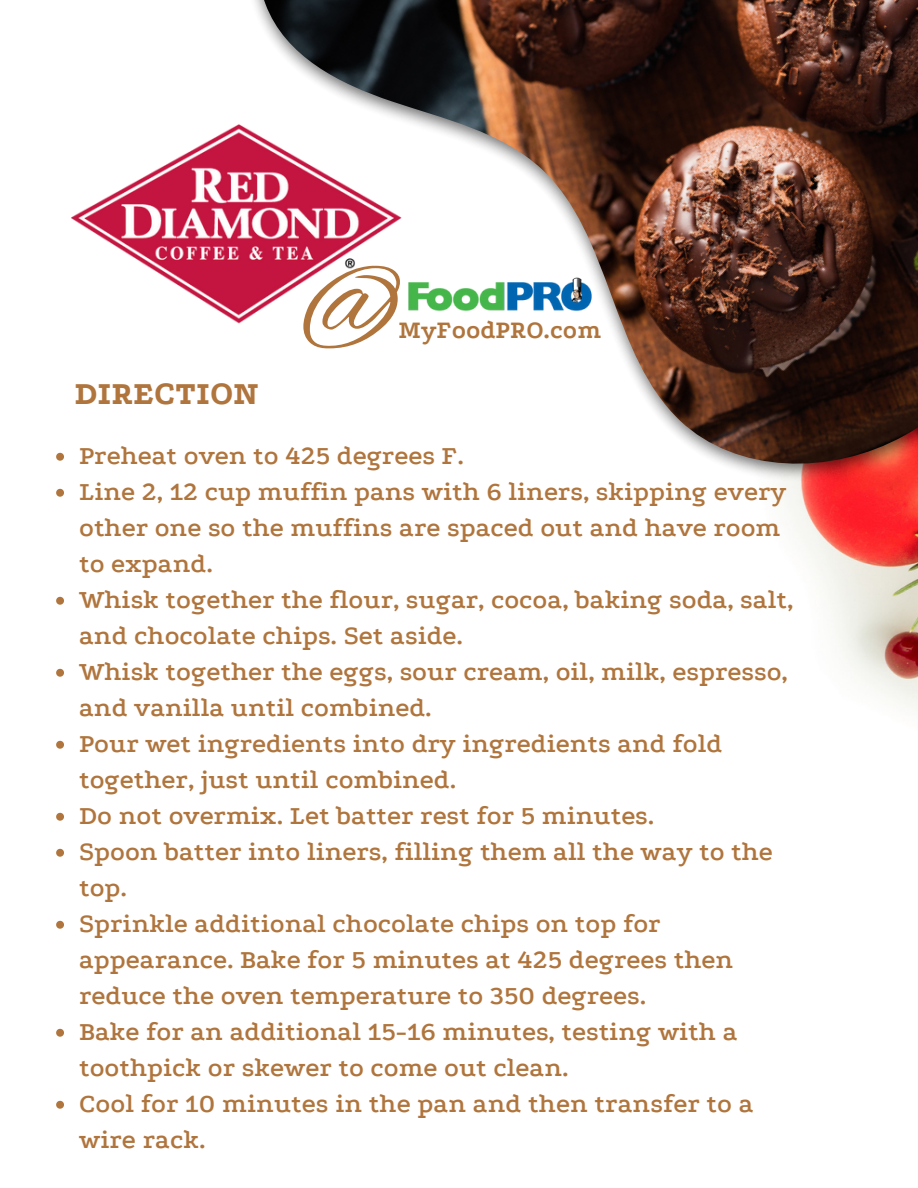
<style>
.page{position:relative;width:918px;height:1188px;background:#fff}
.page>*{position:absolute;margin:0;border:0;box-sizing:border-box;transform-origin:0 0}
.t1{font:119.7px "Alex Brush";color:#b0753d}
.t2{font:800 34.2px "Podkova";color:#b0753d}
.t3{font:600 27.45px/36px "Podkova";color:#b0753d}
.t4{font:700 25.95px "Podkova";color:#b0753d}
</style>
<div class="page">
<img style="left:59px;top:452px;width:859px;height:649px">
<img style="left:71px;top:172px;width:81px;height:97px">
<img style="left:152px;top:124px;width:766px;height:451px">
<img style="left:251px;top:0;width:667px;height:477px">
<img style="left:403px;top:277px;width:194px;height:38px">
<svg style="left:56px;top:453px;width:8px;height:8px"></svg>
<svg style="left:56px;top:489px;width:8px;height:8px"></svg>
<svg style="left:56px;top:597px;width:8px;height:8px"></svg>
<svg style="left:56px;top:669px;width:8px;height:8px"></svg>
<svg style="left:56px;top:741px;width:8px;height:8px"></svg>
<svg style="left:56px;top:813px;width:8px;height:8px"></svg>
<svg style="left:56px;top:849px;width:8px;height:8px"></svg>
<svg style="left:56px;top:921px;width:8px;height:8px"></svg>
<svg style="left:56px;top:1029px;width:8px;height:8px"></svg>
<svg style="left:56px;top:1101px;width:8px;height:8px"></svg>
<p class="t2" style="left:74px;top:375px;width:186px">DIRECTION</p>
<p class="t1" style="left:302px;top:253px;width:102px">@</p>
<p class="t4" style="left:399px;top:315px;width:204px">MyFoodPRO.com</p>
<p class="t3" style="left:79px;top:438px;width:386px">Preheat oven to 425 degrees F.</p>
<p class="t3" style="left:79px;top:474px;width:709px">Line 2, 12 cup muffin pans with 6 liners, skipping every other one so the muffins are spaced out and have room to expand.</p>
<p class="t3" style="left:79px;top:582px;width:716px">Whisk together the flour, sugar, cocoa, baking soda, salt, and chocolate chips. Set aside.</p>
<p class="t3" style="left:79px;top:654px;width:710px">Whisk together the eggs, sour cream, oil, milk, espresso, and vanilla until combined.</p>
<p class="t3" style="left:79px;top:726px;width:645px">Pour wet ingredients into dry ingredients and fold together, just until combined.</p>
<p class="t3" style="left:79px;top:798px;width:577px">Do not overmix. Let batter rest for 5 minutes.</p>
<p class="t3" style="left:79px;top:834px;width:695px">Spoon batter into liners, filling them all the way to the top.</p>
<p class="t3" style="left:79px;top:906px;width:656px">Sprinkle additional chocolate chips on top for appearance. Bake for 5 minutes at 425 degrees then reduce the oven temperature to 350 degrees.</p>
<p class="t3" style="left:79px;top:1014px;width:660px">Bake for an additional 15-16 minutes, testing with a toothpick or skewer to come out clean.</p>
<p class="t3" style="left:79px;top:1086px;width:676px">Cool for 10 minutes in the pan and then transfer to a wire rack.</p>
</div>
